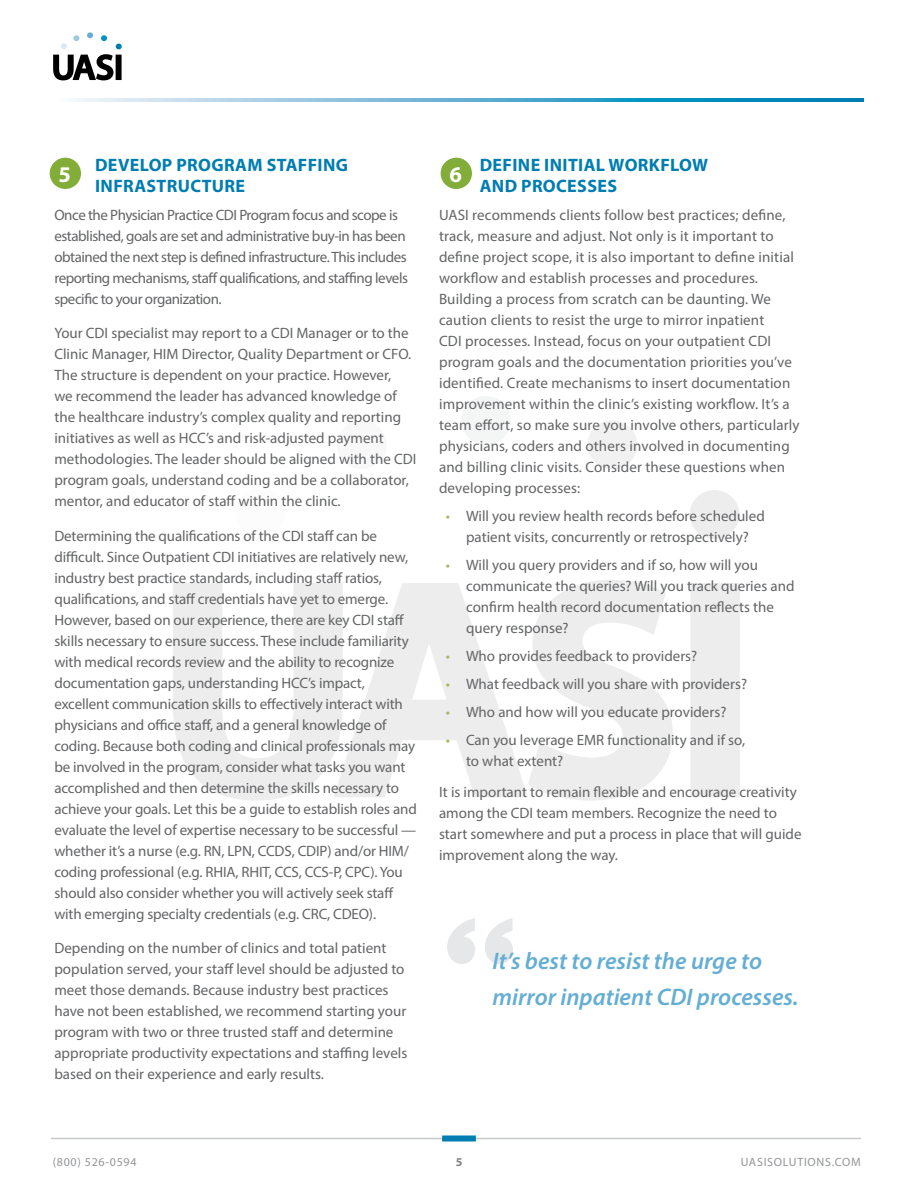
<style>
.page{position:relative;width:918px;height:1188px;background:#fff}
.page>*{position:absolute;margin:0;border:0;box-sizing:border-box;transform-origin:0 0}
.t1{font:italic 600 24px/36px "Myriad Pro";color:#65aed3}
.t2{font:700 22.5px "Myriad Pro";color:#fff}
.t3{font:700 18px/21px "Myriad Pro";letter-spacing:.02em;color:#007db1}
.t4{font:15px/21px "Myriad Pro";color:#636466}
.t5{font:15px/21px "Myriad Pro";letter-spacing:-.03em;color:#636466}
.t6{font:12px "Myriad Pro";letter-spacing:.06em;color:#939598}
.t7{font:700 12px "Myriad Pro";color:#808285}
.s1{color:#9dbc63}
</style>
<div class="page">
<hr style="left:51px;top:1138px;width:810px;height:1px;background:#c7c8ca">
<div style="left:442px;top:1136px;width:34px;height:6px;background:#007db1"></div>
<div style="left:690px;top:490px;width:50px;height:49px;background:#ededed;border-radius:50%"></div>
<svg style="left:588px;top:421px;width:49px;height:48px"></svg>
<svg style="left:462px;top:396px;width:49px;height:48px"></svg>
<svg style="left:173px;top:580px;width:567px;height:221px;fill:#ededed"></svg>
<svg style="left:447px;top:918px;width:66px;height:46px"></svg>
<div style="left:50px;top:158px;width:31px;height:31px;background:#81ad38;border-radius:50%"></div>
<div style="left:441px;top:158px;width:31px;height:31px;background:#81ad38;border-radius:50%"></div>
<svg style="left:53px;top:32px;width:69px;height:48px"></svg>
<svg style="left:74px;top:98px;width:790px;height:4px;background:#61b1d3"></svg>
<p class="t3" style="left:95px;top:154px;width:255px">DEVELOP PROGRAM STAFFING<br>INFRASTRUCTURE</p>
<p class="t5" style="left:54px;top:204px;width:355px">Once the Physician Practice CDI Program focus and scope is established, goals are set and administrative buy-in has been obtained the next step is defined infrastructure. This includes reporting mechanisms, staff qualifications, and staffing levels specific to your organization.</p>
<p class="t4" style="left:54px;top:323px;width:364px">Your CDI specialist may report to a CDI Manager or to the Clinic Manager, HIM Director, Quality Department or CFO.<br>The structure is dependent on your practice. However,<br>we recommend the leader has advanced knowledge of the healthcare industry’s complex quality and reporting initiatives as well as HCC’s and risk-adjusted payment methodologies. The leader should be aligned with the CDI program goals, understand coding and be a collaborator, mentor, and educator of staff within the clinic.</p>
<p class="t4" style="left:54px;top:525px;width:364px">Determining the qualifications of the CDI staff can be difficult. Since Outpatient CDI initiatives are relatively new, industry best practice standards, including staff ratios, qualifications, and staff credentials have yet to emerge.<br>However, based on our experience, there are key CDI staff skills necessary to ensure success. These include familiarity with medical records review and the ability to recognize documentation gaps, understanding HCC’s impact, excellent communication skills to effectively interact with physicians and office staff, and a general knowledge of coding. Because both coding and clinical professionals may be involved in the program, consider what tasks you want accomplished and then determine the skills necessary to achieve your goals. Let this be a guide to establish roles and evaluate the level of expertise necessary to be successful — whether it’s a nurse (e.g. RN, LPN, CCDS, CDIP) and/or HIM/ coding professional (e.g. RHIA, RHIT, CCS, CCS-P, CPC). You should also consider whether you will actively seek staff with emerging specialty credentials (e.g. CRC, CDEO).</p>
<p class="t4" style="left:54px;top:938px;width:354px">Depending on the number of clinics and total patient population served, your staff level should be adjusted to meet those demands. Because industry best practices have not been established, we recommend starting your program with two or three trusted staff and determine appropriate productivity expectations and staffing levels based on their experience and early results.</p>
<p class="t3" style="left:480px;top:154px;width:230px">DEFINE INITIAL WORKFLOW<br>AND PROCESSES</p>
<p class="t4" style="left:439px;top:204px;width:362px">UASI recommends clients follow best practices; define, track, measure and adjust. Not only is it important to define project scope, it is also important to define initial workflow and establish processes and procedures.<br>Building a process from scratch can be daunting. We caution clients to resist the urge to mirror inpatient<br>CDI processes. Instead, focus on your outpatient CDI program goals and the documentation priorities you’ve identified. Create mechanisms to insert documentation improvement within the clinic’s existing workflow. It’s a team effort, so make sure you involve others, particularly physicians, coders and others involved in documenting and billing clinic visits. Consider these questions when developing processes:</p>
<p class="t4" style="left:446px;top:505px;width:321px;text-align:center"><span class="s1">•</span> Will you review health records before scheduled patient visits, concurrently or retrospectively?</p>
<p class="t4" style="left:466px;top:554px;width:330px;text-indent:-20px"><span class="s1">•</span> Will you query providers and if so, how will you communicate the queries? Will you track queries and confirm health record documentation reflects the query response?</p>
<p class="t4" style="left:446px;top:645px;width:253px"><span class="s1">•</span> Who provides feedback to providers?</p>
<p class="t4" style="left:446px;top:673px;width:303px"><span class="s1">•</span> What feedback will you share with providers?</p>
<p class="t4" style="left:446px;top:701px;width:282px"><span class="s1">•</span> Who and how will you educate providers?</p>
<p class="t4" style="left:466px;top:729px;width:281px;text-indent:-20px"><span class="s1">•</span> Can you leverage EMR functionality and if so, to what extent?</p>
<p class="t4" style="left:439px;top:781px;width:364px">It is important to remain flexible and encourage creativity among the CDI team members. Recognize the need to start somewhere and put a process in place that will guide improvement along the way.</p>
<h2 class="t2" style="left:58px;top:160px;width:14px">5</h2>
<h2 class="t2" style="left:449px;top:160px;width:14px">6</h2>
<h1 class="t1" style="left:492px;top:942px;width:308px">It’s best to resist the urge to mirror inpatient CDI processes.</h1>
<p class="t6" style="left:53px;top:1155px;width:85px">(800) 526-0594</p>
<p class="t7" style="left:456px;top:1154px;width:8px">5</p>
<p class="t6" style="left:741px;top:1155px;width:121px">UASISOLUTIONS.COM</p>
</div>
